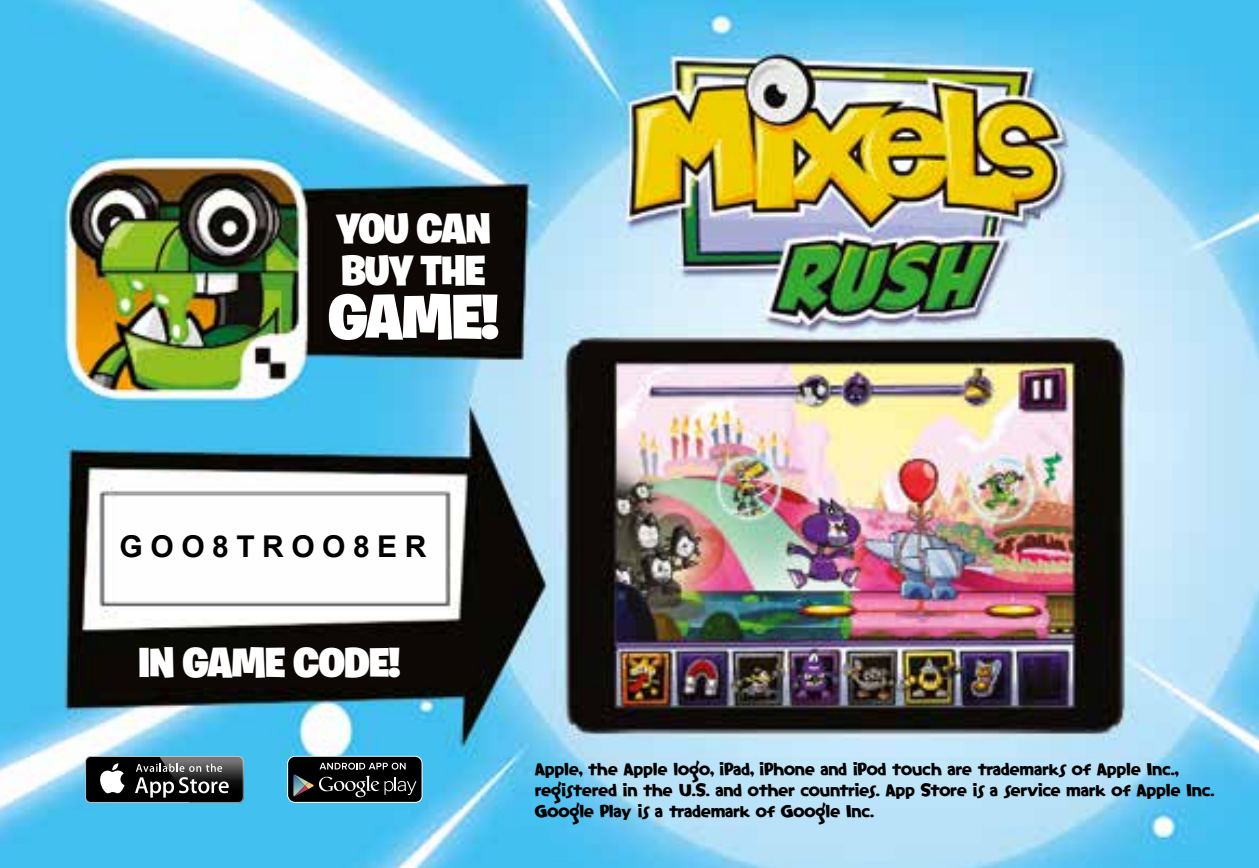
<style>
.page{position:relative;width:1259px;height:868px;background:#fff}
.page>*{position:absolute;margin:0;border:0;box-sizing:border-box;transform-origin:0 0}
.t1{font:900 63px "Burbank Big";color:#fff}
.t2{font:900 42px/42px "Burbank Big";letter-spacing:-.03em;color:#fff}
.t3{font:700 30px "Arial";letter-spacing:.25em;color:#000}
.t4{font:18px/21px "Leticea Bumstead";letter-spacing:-.03em;color:#000}
</style>
<div class="page">
<img style="left:0;top:0;width:1259px;height:867px">
<div style="left:86px;top:756px;width:157px;height:45px;background:#000;border-radius:5px"></div>
<svg style="left:100px;top:763px;width:24px;height:30px"></svg>
<svg style="left:135px;top:755px;width:109px;height:47px"></svg>
<div style="left:287px;top:755px;width:135px;height:47px;border:1px solid #fff;border-radius:7px"></div>
<div style="left:288px;top:756px;width:133px;height:45px;background:#000;border-radius:7px"></div>
<svg style="left:293px;top:762px;width:123px;height:35px"></svg>
<h2 class="t2" style="left:336px;top:207px;width:131px">YOU CAN<br>BUY THE</h2>
<h1 class="t1" style="left:328px;top:277px;width:40px">GAME</h1>
<h1 class="t1" style="left:481px;top:277px;width:19px">!</h1>
<h3 class="t3" style="left:120px;top:526px;width:308px">GOO8TROO8ER</h3>
<h2 class="t2" style="left:138px;top:641px;width:71px">IN GAME</h2>
<h2 class="t2" style="left:293px;top:641px;width:109px">CODE!</h2>
<p class="t4" style="left:535px;top:760px;width:681px">Apple, the Apple logo, iPad, iPhone and iPod touch are trademarks of Apple Inc., registered in the U.S. and other countries. App Store is a service mark of Apple Inc.<br>Google Play is a trademark of Google Inc.</p>
</div>
